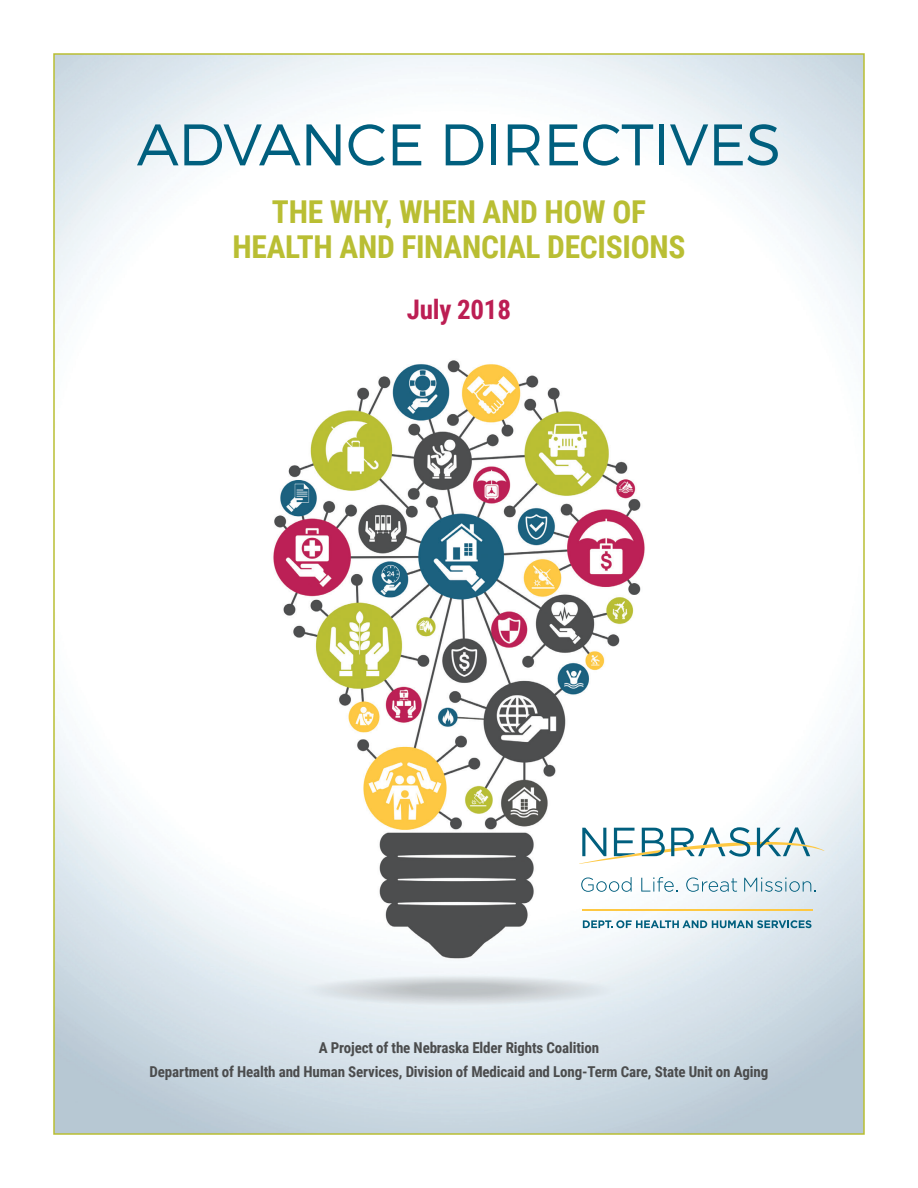
<style>
.page{position:relative;width:918px;height:1188px;background:#fff}
.page>*{position:absolute;margin:0;border:0;box-sizing:border-box;transform-origin:0 0}
.Subs{font:300 58.5px "Montserrat";letter-spacing:-.01em;color:#005f7e}
.chart_headings{font:700 31.5px "Roboto Condensed";letter-spacing:-.01em;color:#b9be33}
.chart_headings-2{font:700 27px "Roboto Condensed";letter-spacing:-.01em;color:#bc1e53}
.Body{font:700 15px "Roboto Condensed";letter-spacing:-.01em;color:#4b4c4d}
</style>
<div class="page">
<img style="left:56px;top:56px;width:806px;height:1076px">
<hr style="left:582px;top:910px;width:231px;height:1px;background:#fec842">
<svg style="left:583px;top:920px;width:229px;height:8px"></svg>
<svg style="left:579px;top:827px;width:245px;height:37px"></svg>
<svg style="left:581px;top:877px;width:51px;height:15px"></svg>
<svg style="left:641px;top:877px;width:36px;height:15px"></svg>
<svg style="left:686px;top:877px;width:51px;height:15px"></svg>
<svg style="left:744px;top:878px;width:72px;height:14px"></svg>
<p class="Subs" style="left:137px;top:109px;width:646px">ADVANCE DIRECTIVES</p>
<p class="chart_headings" style="left:272px;top:190px;width:376px">THE WHY, WHEN AND HOW OF</p>
<p class="chart_headings" style="left:233px;top:224px;width:454px">HEALTH AND FINANCIAL DECISIONS</p>
<p class="chart_headings-2" style="left:407px;top:291px;width:106px">July 2018</p>
<p class="Body" style="left:319px;top:1038px;width:282px">A Project of the Nebraska Elder Rights Coalition</p>
<p class="Body" style="left:150px;top:1062px;width:620px">Department of Health and Human Services, Division of Medicaid and Long-Term Care, State Unit on Aging</p>
</div>
